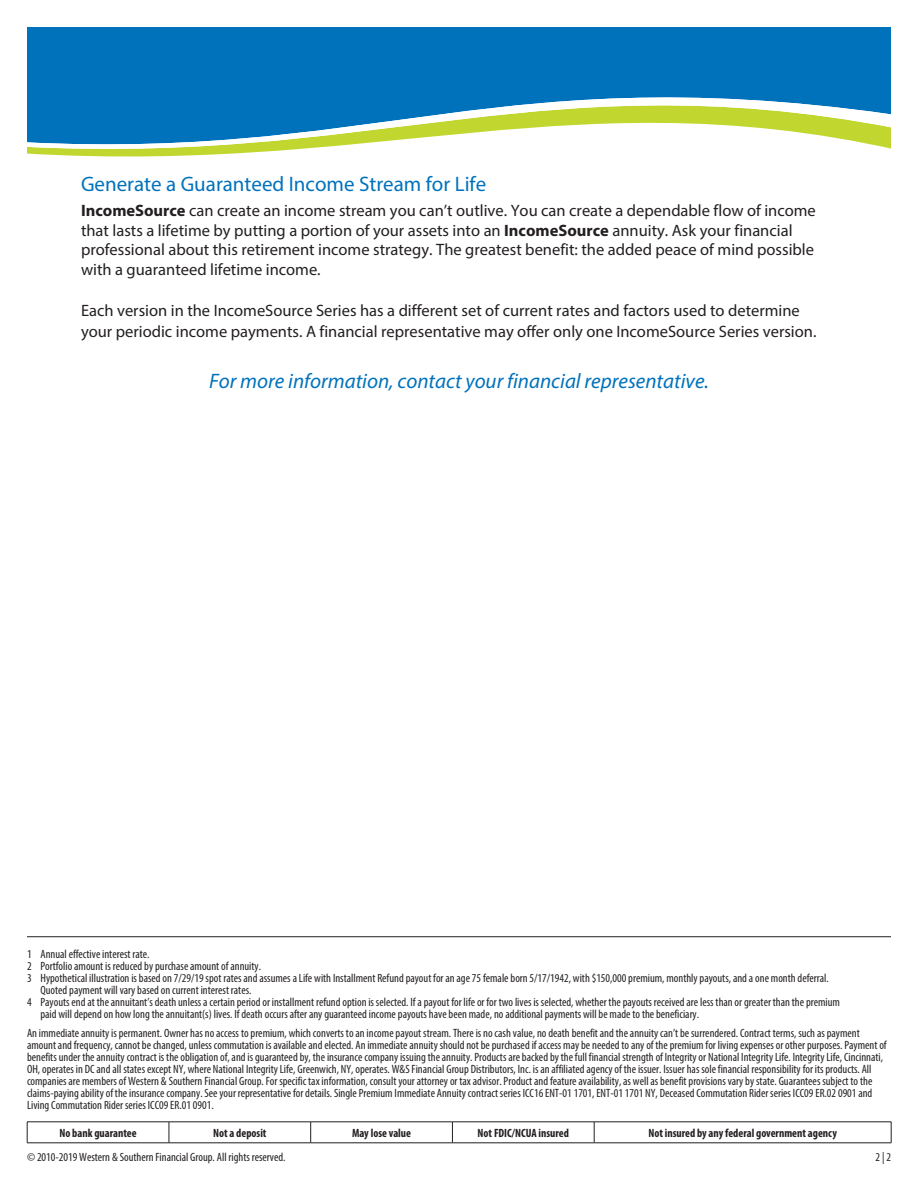
<style>
.page{position:relative;width:918px;height:1188px;background:#fff}
.page>*{position:absolute;margin:0;border:0;box-sizing:border-box;transform-origin:0 0}
.Call_to_Action__prim{font:italic 21px "Myriad Pro";color:#0072bc}
.Subhead{font:21px "Myriad Pro";color:#0072bc}
.Copy{font:16.5px/19.5px "Myriad Pro";color:#231f20}
.Disclosure{font:condensed 12px/12px "Myriad Pro";color:#231f20}
.t1{font:700 condensed 12px "Myriad Pro";color:#231f20}
.Form_Number{font:condensed 12px "Myriad Pro";color:#231f20}
.s1{font-weight:700}
</style>
<div class="page">
<div style="left:27px;top:27px;width:864px;height:23px;background:#0072bc"></div>
<svg style="left:27px;top:50px;width:864px;height:107px;fill:#0072bc"></svg>
<hr style="left:27px;top:936px;width:864px;height:1px;background:#231f20">
<hr style="left:27px;top:1122px;width:142px;height:1px;background:#231f20">
<svg style="left:27px;top:1122px;width:1px;height:21px"></svg>
<hr style="left:169px;top:1122px;width:142px;height:1px;background:#231f20">
<svg style="left:169px;top:1122px;width:1px;height:21px"></svg>
<hr style="left:311px;top:1122px;width:141px;height:1px;background:#231f20">
<svg style="left:310px;top:1122px;width:1px;height:21px"></svg>
<hr style="left:452px;top:1122px;width:142px;height:1px;background:#231f20">
<svg style="left:452px;top:1123px;width:1px;height:20px"></svg>
<hr style="left:594px;top:1122px;width:297px;height:1px;background:#231f20">
<svg style="left:594px;top:1122px;width:1px;height:21px"></svg>
<svg style="left:891px;top:1122px;width:1px;height:21px"></svg>
<hr style="left:27px;top:1143px;width:142px;height:1px;background:#231f20">
<hr style="left:169px;top:1143px;width:142px;height:1px;background:#231f20">
<hr style="left:311px;top:1143px;width:141px;height:1px;background:#231f20">
<hr style="left:452px;top:1143px;width:142px;height:1px;background:#231f20">
<hr style="left:594px;top:1143px;width:297px;height:1px;background:#231f20">
<p class="Subhead" style="left:81px;top:171px;width:407px">Generate a Guaranteed Income Stream for Life</p>
<p class="Copy" style="left:81px;top:201px;width:736px"><span class="s1">IncomeSource</span> can create an income stream you can’t outlive. You can create a dependable flow of income that lasts a lifetime by putting a portion of your assets into an <span class="s1">IncomeSource</span> annuity. Ask your financial professional about this retirement income strategy. The greatest benefit: the added peace of mind possible with a guaranteed lifetime income.</p>
<p class="Copy" style="left:81px;top:300px;width:737px;line-height:21px">Each version in the IncomeSource Series has a different set of current rates and factors used to determine your periodic income payments. A financial representative may offer only one IncomeSource Series version.</p>
<p class="Call_to_Action__prim" style="left:209px;top:368px;width:501px">For more information, contact your financial representative.</p>
<p class="Disclosure" style="left:27px;top:948px;width:124px">1 Annual effective interest rate.</p>
<p class="Disclosure" style="left:27px;top:960px;width:236px">2 Portfolio amount is reduced by purchase amount of annuity.</p>
<p class="Disclosure" style="left:27px;top:972px;width:803px">3 Hypothetical illustration is based on 7/29/19 spot rates and assumes a Life with Installment Refund payout for an age 75 female born 5/17/1942, with $150,000 premium, monthly payouts, and a one month deferral.</p>
<p class="Disclosure" style="left:40px;top:984px;width:213px">Quoted payment will vary based on current interest rates.</p>
<p class="Disclosure" style="left:27px;top:996px;width:815px">4 Payouts end at the annuitant’s death unless a certain period or installment refund option is selected. If a payout for life or for two lives is selected, whether the payouts received are less than or greater than the premium</p>
<p class="Disclosure" style="left:40px;top:1008px;width:660px">paid will depend on how long the annuitant(s) lives. If death occurs after any guaranteed income payouts have been made, no additional payments will be made to the beneficiary.</p>
<p class="Disclosure" style="left:27px;top:1027px;width:861px">An immediate annuity is permanent. Owner has no access to premium, which converts to an income payout stream. There is no cash value, no death benefit and the annuity can’t be surrendered. Contract terms, such as payment amount and frequency, cannot be changed, unless commutation is available and elected. An immediate annuity should not be purchased if access may be needed to any of the premium for living expenses or other purposes. Payment of benefits under the annuity contract is the obligation of, and is guaranteed by, the insurance company issuing the annuity. Products are backed by the full financial strength of Integrity or National Integrity Life. Integrity Life, Cincinnati, OH, operates in DC and all states except NY, where National Integrity Life, Greenwich, NY, operates. W&amp;S Financial Group Distributors, Inc. is an affiliated agency of the issuer. Issuer has sole financial responsibility for its products. All companies are members of Western &amp; Southern Financial Group. For specific tax information, consult your attorney or tax advisor. Product and feature availability, as well as benefit provisions vary by state. Guarantees subject to the claims-paying ability of the insurance company. See your representative for details. Single Premium Immediate Annuity contract series ICC16 ENT-01 1701, ENT-01 1701 NY, Deceased Commutation Rider series ICC09 ER.02 0901 and Living Commutation Rider series ICC09 ER.01 0901.</p>
<p class="t1" style="left:59px;top:1125px;width:79px">No bank guarantee</p>
<p class="t1" style="left:213px;top:1125px;width:55px">Not a deposit</p>
<p class="t1" style="left:352px;top:1125px;width:60px">May lose value</p>
<p class="t1" style="left:478px;top:1125px;width:93px">Not FDIC/NCUA insured</p>
<p class="t1" style="left:648px;top:1125px;width:190px">Not insured by any federal government agency</p>
<p class="Disclosure" style="left:27px;top:1151px;width:260px">© 2010-2019 Western &amp; Southern Financial Group. All rights reserved.</p>
<p class="Form_Number" style="left:876px;top:1150px;width:17px">2 | 2</p>
</div>
